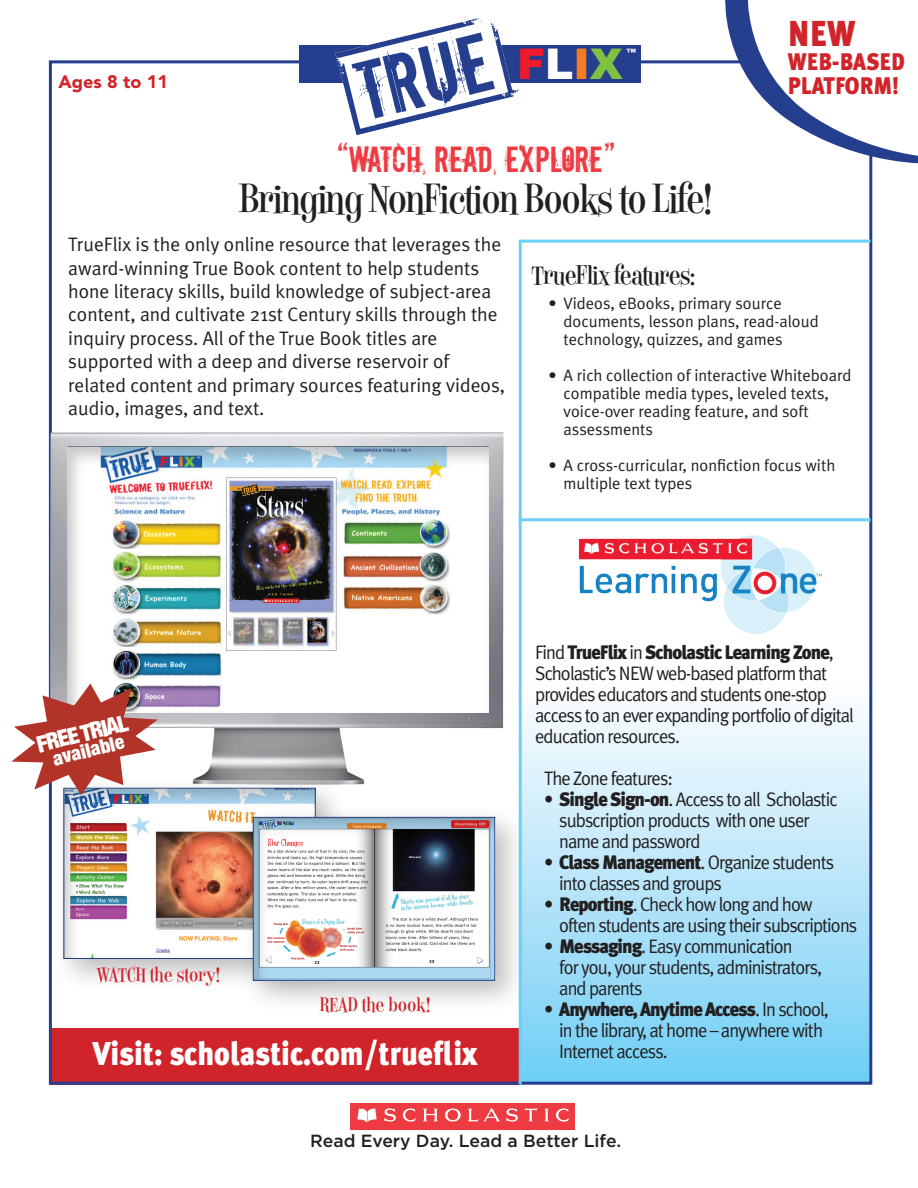
<style>
.page{position:relative;width:918px;height:1188px;background:#fff}
.page>*{position:absolute;margin:0;border:0;box-sizing:border-box;transform-origin:0 0}
.t1{font:43.5px "Ed";color:#231f20}
.t2{font:900 42.3px "Arial";color:#ee1a2e}
.t3{font:900 36px "Meta Plus";color:#d1232a;scale:.9 1}
.t4{font:34.5px "Downcome";color:#ee3a41}
.t5{font:900 33px "Meta Plus";color:#fff;scale:.9 1}
.t6{font:28.5px "Ed";color:#231f20}
.t7{font:900 24px/24px "Meta Plus";color:#d1232a;scale:.9 1}
.t8{font:900 condensed 23.1px "Helvetica Neue";color:#fff}
.t9{font:21px "Ed";letter-spacing:.02em;color:#d1232a}
.t10{font:900 condensed 20.1px "Helvetica Neue";color:#fff}
.t11{font:19.5px/21px "Meta Plus Normal";letter-spacing:-.05em;color:#231f20;scale:.95 1}
.t12{font:19.5px/23.4px "Meta Plus Normal";color:#231f20}
.t13{font:900 19.5px "Meta Plus";letter-spacing:-.05em;color:#231f20;scale:.95 1}
.t14{font:900 18px "Avenir";color:#d1232a}
.t15{font:500 17.55px "Gotham";color:#231f20}
.t16{font:16.5px/18px "Meta Plus Normal";color:#231f20}
.t17{font:900 10.05px "Arial";color:#fff}
.s1{color:#fff}
.s2{color:#f47d21}
.s3{color:#7fc241}
.s4{font-family:"Meta Plus Normal";font-weight:400}
.s5{font-family:"Meta Plus";font-weight:900}
</style>
<div class="page">
<svg style="left:522px;top:521px;width:346px;height:560px"></svg>
<div style="left:50px;top:1028px;width:470px;height:56px;background:#d1232a"></div>
<div style="left:350px;top:1103px;width:225px;height:27px;background:#ee3a41"></div>
<svg style="left:357px;top:1108px;width:20px;height:14px"></svg>
<svg style="left:384px;top:1108px;width:12px;height:14px"></svg>
<svg style="left:402px;top:1108px;width:14px;height:14px"></svg>
<svg style="left:423px;top:1109px;width:15px;height:12px"></svg>
<svg style="left:506px;top:1108px;width:12px;height:14px"></svg>
<svg style="left:524px;top:1108px;width:14px;height:13px"></svg>
<svg style="left:545px;top:1109px;width:4px;height:12px"></svg>
<svg style="left:556px;top:1108px;width:13px;height:14px"></svg>
<svg style="left:445px;top:1109px;width:16px;height:13px"></svg>
<svg style="left:468px;top:1109px;width:32px;height:13px"></svg>
<div style="left:300px;top:46px;width:341px;height:37px;background:#253f8e"></div>
<img style="left:335px;top:17px;width:185px;height:118px">
<img style="left:48px;top:423px;width:456px;height:362px">
<div style="left:68px;top:445px;width:423px;height:267px;background:#231f20;opacity:.24"></div>
<div style="left:52px;top:776px;width:297px;height:216px;background:#231f20;opacity:.3"></div>
<div style="left:63px;top:787px;width:255px;height:173px;background:#231f20;opacity:.24"></div>
<div style="left:241px;top:805px;width:287px;height:209px;background:#231f20;opacity:.3"></div>
<div style="left:252px;top:816px;width:245px;height:165px;background:#231f20;opacity:.24"></div>
<img style="left:574px;top:527px;width:252px;height:117px">
<hr style="left:522px;top:240px;width:349px;height:3px;background:#6bcff6">
<hr style="left:519px;top:240px;width:3px;height:844px;background:#6bcff6">
<hr style="left:519px;top:518px;width:352px;height:3px;background:#6bcff6">
<svg style="left:719px;top:0;width:199px;height:167px"></svg>
<svg style="left:11px;top:684px;width:147px;height:111px"></svg>
<p class="t14" style="left:58px;top:71px;width:111px">Ages 8 to 11</p>
<h2 class="t2" style="left:517px;top:33px;width:107px">F<span class="s1">L</span><span class="s2">I</span><span class="s3">X</span></h2>
<p class="t17" style="left:627px;top:45px;width:11px">™</p>
<h3 class="t4" style="left:337px;top:135px;width:280px">“Watch, read, explore”</h3>
<h3 class="t3" style="left:788px;top:12px;width:77px">NEW</h3>
<p class="t7" style="left:788px;top:50px;width:131px">WEB-BASED<br>PLATFORM!</p>
<h1 class="t1" style="left:240px;top:175px;width:474px">Bringing NonFiction Books to Life!</h1>
<p class="t12" style="left:68px;top:233px;width:438px">TrueFlix is the only online resource that leverages the award-winning True Book content to help students hone literacy skills, build knowledge of subject-area content, and cultivate 21st Century skills through the inquiry process. All of the True Book titles are supported with a deep and diverse reservoir of related content and primary sources featuring videos, audio, images, and text.</p>
<h3 class="t6" style="left:532px;top:260px;width:165px">TrueFlix features:</h3>
<p class="t16" style="left:564px;top:295px;width:257px;text-indent:-15px">• Videos, eBooks, primary source documents, lesson plans, read-aloud technology, quizzes, and games</p>
<p class="t16" style="left:564px;top:367px;width:289px;text-indent:-15px">• A rich collection of interactive Whiteboard compatible media types, leveled texts, voice-over reading feature, and soft assessments</p>
<p class="t16" style="left:564px;top:457px;width:273px;text-indent:-15px">• A cross-curricular, nonfiction focus with multiple text types</p>
<p class="t13" style="left:535px;top:641px;width:316px"><span class="s4">Find</span> TrueFlix <span class="s4">in</span> Scholastic Learning Zone<span class="s4">,</span></p>
<p class="t11" style="left:535px;top:663px;width:337px">Scholastic’s NEW web-based platform that provides educators and students one-stop access to an ever expanding portfolio of digital education resources.</p>
<p class="t11" style="left:544px;top:768px;width:137px">The Zone features:</p>
<p class="t11" style="left:559px;top:789px;width:294px;text-indent:-15px">• <span class="s5">Single Sign-on</span>. Access to all Scholastic subscription products with one user name and password</p>
<p class="t11" style="left:559px;top:852px;width:291px;text-indent:-15px">• <span class="s5">Class Management</span>. Organize students into classes and groups</p>
<p class="t11" style="left:559px;top:894px;width:315px;text-indent:-15px">• <span class="s5">Reporting</span>. Check how long and how<br>often students are using their subscriptions</p>
<p class="t11" style="left:559px;top:936px;width:278px;text-indent:-15px">• <span class="s5">Messaging</span>. Easy communication<br>for you, your students, administrators, and parents</p>
<p class="t13" style="left:544px;top:998px;width:301px"><span class="s4">•</span> Anywhere, Anytime Access<span class="s4">. In school,</span></p>
<p class="t11" style="left:559px;top:1020px;width:279px">in the library, at home – anywhere with</p>
<p class="t8" style="left:32px;top:726px;width:95px;rotate:-14deg">FREE TRIAL</p>
<p class="t10" style="left:49px;top:743px;width:75px;rotate:-14deg">available</p>
<p class="t9" style="left:97px;top:964px;width:125px">WATCH the story!</p>
<p class="t9" style="left:320px;top:994px;width:112px">READ the book!</p>
<h3 class="t5" style="left:93px;top:1035px;width:429px">Visit: scholastic.com/trueflix</h3>
<p class="t11" style="left:559px;top:1041px;width:116px">Internet access.</p>
<p class="t15" style="left:310px;top:1131px;width:312px">Read Every Day. Lead a Better Life.</p>
</div>
